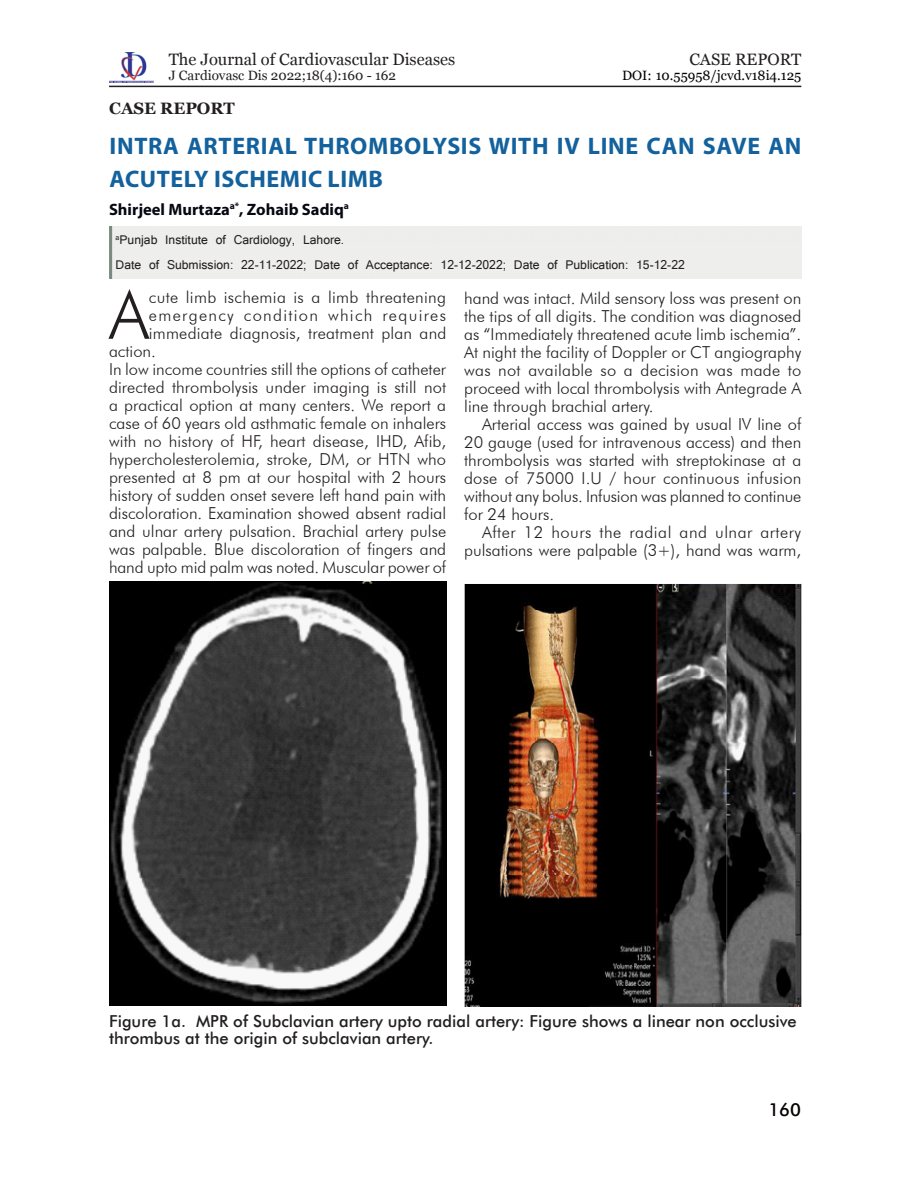
<style>
.page{position:relative;width:918px;height:1188px;background:#fff}
.page>*{position:absolute;margin:0;border:0;box-sizing:border-box;transform-origin:0 0}
._10__Table_and_Fig_c{font:300 66.9px "Futura BT";color:#231f20}
._1__Headline{font:700 24px/33px "Myriad Pro";letter-spacing:.03em;color:#13619d}
._8__Footer{font:500 18px "Futura BT";color:#050000}
._10__Table_and_Fig_c-2{font:300 16.5px/18px "Futura BT";color:#231f20;text-align:justify}
._10__Table_and_Fig_c-3{font:500 16.5px/16.5px "Futura BT";color:#231f20}
._10__Table_and_Fig_c-4{font:16.5px "Georgia";color:#231f20}
._10__Table_and_Fig_c-5{font:300 16.5px "Futura BT";letter-spacing:.08em;color:#231f20}
._4__Authors_name{font:700 16.5px "Myriad Pro";color:#050813}
._3__Category{font:16.5px "Georgia";color:#231f20}
._3__Category-2{font:700 16.5px "Georgia";color:#231f20}
._4__Authors_name-2{font:13.5px "Latha";color:#231f20}
._8__Footer-2{font:13.5px "Georgia";color:#231f20}
._5__Abstract{font:13.5px "Georgia";color:#000}
</style>
<div class="page">
<hr style="left:109px;top:86px;width:692px;height:1px;background:#231f20">
<img style="left:110px;top:52px;width:44px;height:30px">
<img style="left:109px;top:583px;width:337px;height:423px">
<img style="left:109px;top:582px;width:337px;height:1px">
<img style="left:465px;top:584px;width:336px;height:422px">
<p class="_10__Table_and_Fig_c-4" style="left:169px;top:49px;width:288px">The Journal of Cardiovascular Diseases</p>
<p class="_8__Footer-2" style="left:169px;top:68px;width:229px">J Cardiovasc Dis 2022;18(4):160 - 162</p>
<p class="_3__Category-2" style="left:109px;top:98px;width:127px">CASE REPORT</p>
<p class="_3__Category" style="left:689px;top:49px;width:114px">CASE Report</p>
<p class="_5__Abstract" style="left:622px;top:67px;width:181px">DOI: 10.55958/jcvd.v18i4.125</p>
<p class="_1__Headline" style="left:110px;top:129px;width:693px">INTRA ARTERIAL THROMBOLYSIS WITH IV LINE CAN SAVE AN<br>ACUTELY ISCHEMIC LIMB</p>
<p class="_4__Authors_name" style="left:109px;top:198px;width:241px">SHIRJEEL MURTAZA<sup>A*</sup>, ZOHAIB SADIQ<sup>A</sup></p>
<p class="_4__Authors_name-2" style="left:116px;top:229px;width:230px"><sup>a</sup>Punjab Institute of Cardiology, Lahore.</p>
<p class="_4__Authors_name-2" style="left:116px;top:254px;width:571px">Date of Submission: 22-11-2022; Date of Acceptance: 12-12-2022; Date of Publication: 15-12-22</p>
<p class="_10__Table_and_Fig_c" style="left:109px;top:274px;width:41px">A</p>
<p class="_10__Table_and_Fig_c-2" style="left:149px;top:288px;width:299px">cute limb ischemia is a limb threatening</p>
<p class="_10__Table_and_Fig_c-5" style="left:149px;top:305px;width:299px">emergency condition which requires</p>
<p class="_10__Table_and_Fig_c-2" style="left:149px;top:324px;width:299px">immediate diagnosis, treatment plan and</p>
<p class="_10__Table_and_Fig_c-2" style="left:109px;top:342px;width:48px">action.</p>
<p class="_10__Table_and_Fig_c-2" style="left:109px;top:360px;width:339px">In low income countries still the options of catheter directed thrombolysis under imaging is still not a practical option at many centers. We report a case of 60 years old asthmatic female on inhalers with no history of HF, heart disease, IHD, Afib, hypercholesterolemia, stroke, DM, or HTN who presented at 8 pm at our hospital with 2 hours history of sudden onset severe left hand pain with discoloration. Examination showed absent radial and ulnar artery pulsation. Brachial artery pulse was palpable. Blue discoloration of fingers and hand upto mid palm was noted. Muscular power of</p>
<p class="_10__Table_and_Fig_c-2" style="left:464px;top:289px;width:339px">hand was intact. Mild sensory loss was present on the tips of all digits. The condition was diagnosed as “Immediately threatened acute limb ischemia”.<br>At night the facility of Doppler or CT angiography was not available so a decision was made to proceed with local thrombolysis with Antegrade A line through brachial artery.</p>
<p class="_10__Table_and_Fig_c-2" style="left:464px;top:415px;width:339px;text-indent:18px">Arterial access was gained by usual IV line of 20 gauge (used for intravenous access) and then thrombolysis was started with streptokinase at a dose of 75000 I.U / hour continuous infusion without any bolus. Infusion was planned to continue for 24 hours.</p>
<p class="_10__Table_and_Fig_c-2" style="left:464px;top:523px;width:339px;text-align:right">After 12 hours the radial and ulnar artery pulsations were palpable (3+), hand was warm,</p>
<p class="_10__Table_and_Fig_c-3" style="left:109px;top:1013px;width:689px">Figure 1a. MPR of Subclavian artery upto radial artery: Figure shows a linear non occlusive thrombus at the origin of subclavian artery.</p>
<p class="_8__Footer" style="left:768px;top:1099px;width:34px">160</p>
</div>
